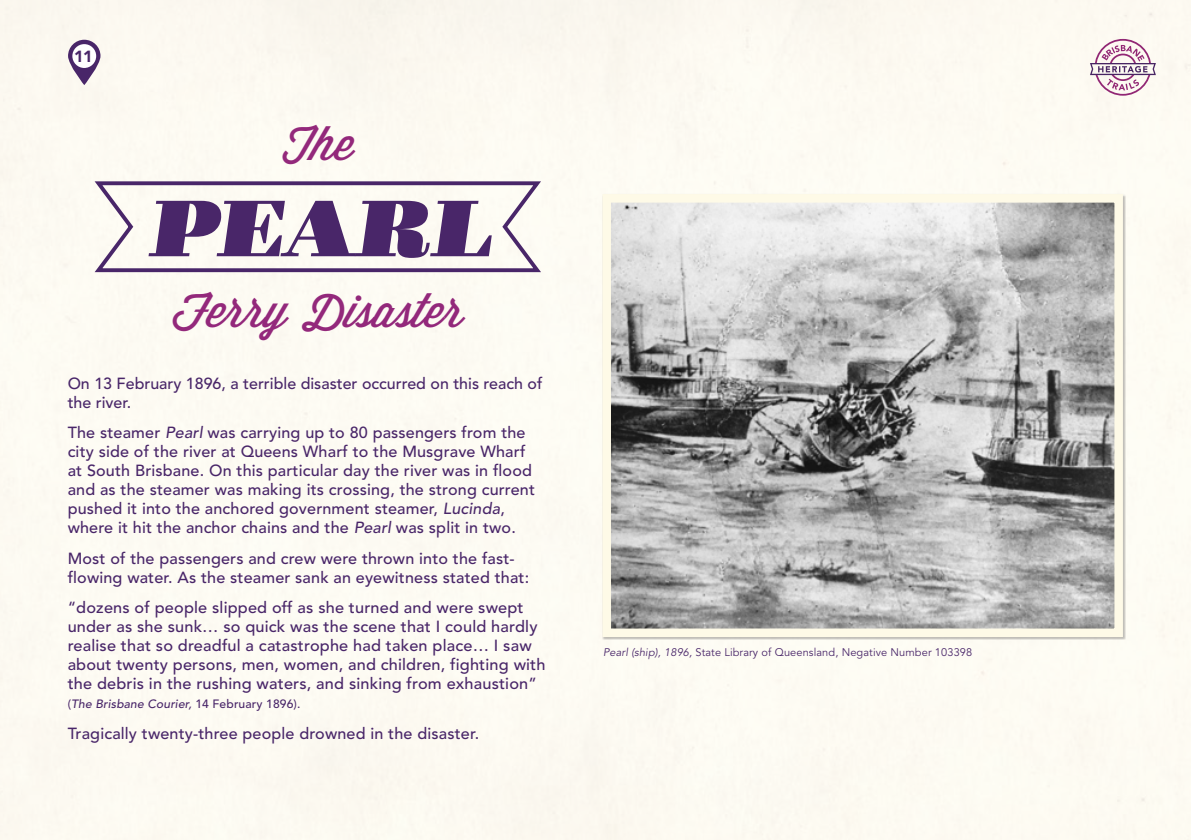
<style>
.page{position:relative;width:1191px;height:840px;background:#fff}
.page>*{position:absolute;margin:0;border:0;box-sizing:border-box;transform-origin:0 0}
.t1{font:80px "Gravitas One";color:#492669}
.Wisdom_Script{font:46.8px "Wisdom Script AI";color:#93287b}
.t2{font:900 25px "Avenir";color:#492669}
.Body{font:500 16px/19px "Avenir";letter-spacing:.01em;color:#492669}
.t3{font:900 16px "Avenir";color:#492669}
.Body-2{font:italic 500 12px "Avenir";letter-spacing:.01em;color:#492669}
.Photo_Caption{font:11px "Avenir";letter-spacing:.01em;color:#492669}
.s1{font-style:italic}
.s2{font-style:normal}
</style>
<div class="page">
<div style="left:0;top:0;width:1191px;height:839px;background:#fdfbf2"></div>
<img style="left:612px;top:204px;width:501px;height:422px">
<div style="left:602px;top:194px;width:521px;height:442px;border:9px solid #fefae7"></div>
<svg style="left:68px;top:40px;width:32px;height:45px"></svg>
<div style="left:72px;top:44px;width:24px;height:24px;background:#fff;border-radius:50%"></div>
<svg style="left:91px;top:178px;width:454px;height:96px"></svg>
<p class="t2" style="left:76px;top:42px;width:16px">1</p>
<p class="t3" style="left:74px;top:47px;width:20px">11</p>
<p class="Wisdom_Script" style="left:282px;top:107px;width:73px">The</p>
<p class="t1" style="left:145px;top:180px;width:362px">PEARL</p>
<p class="Wisdom_Script" style="left:172px;top:274px;width:293px">Ferry Disaster</p>
<p class="Body" style="left:68px;top:374px;width:476px">On 13 February 1896, a terrible disaster occurred on this reach of the river.</p>
<p class="Body" style="left:68px;top:423px;width:469px">The steamer <span class="s1">Pearl</span> was carrying up to 80 passengers from the city side of the river at Queens Wharf to the Musgrave Wharf at South Brisbane. On this particular day the river was in flood and as the steamer was making its crossing, the strong current pushed it into the anchored government steamer, <span class="s1">Lucinda</span>, where it hit the anchor chains and the <span class="s1">Pearl</span> was split in two.</p>
<p class="Body" style="left:68px;top:548px;width:463px">Most of the passengers and crew were thrown into the fast&shy;flowing water. As the steamer sank an eyewitness stated that:</p>
<p class="Body" style="left:68px;top:598px;width:479px">“dozens of people slipped off as she turned and were swept under as she sunk… so quick was the scene that I could hardly realise that so dreadful a catastrophe had taken place… I saw about twenty persons, men, women, and children, fighting with the debris in the rushing waters, and sinking from exhaustion”</p>
<p class="Body-2" style="left:68px;top:696px;width:234px"><span class="s2">(</span>The Brisbane Courier, <span class="s2">14 February 1896).</span></p>
<p class="Body" style="left:68px;top:723px;width:413px">Tragically twenty-three people drowned in the disaster.</p>
<p class="Photo_Caption" style="left:603px;top:645px;width:370px"><span class="s1">Pearl (ship), 1896,</span> State Library of Queensland, Negative Number 103398</p>
</div>
